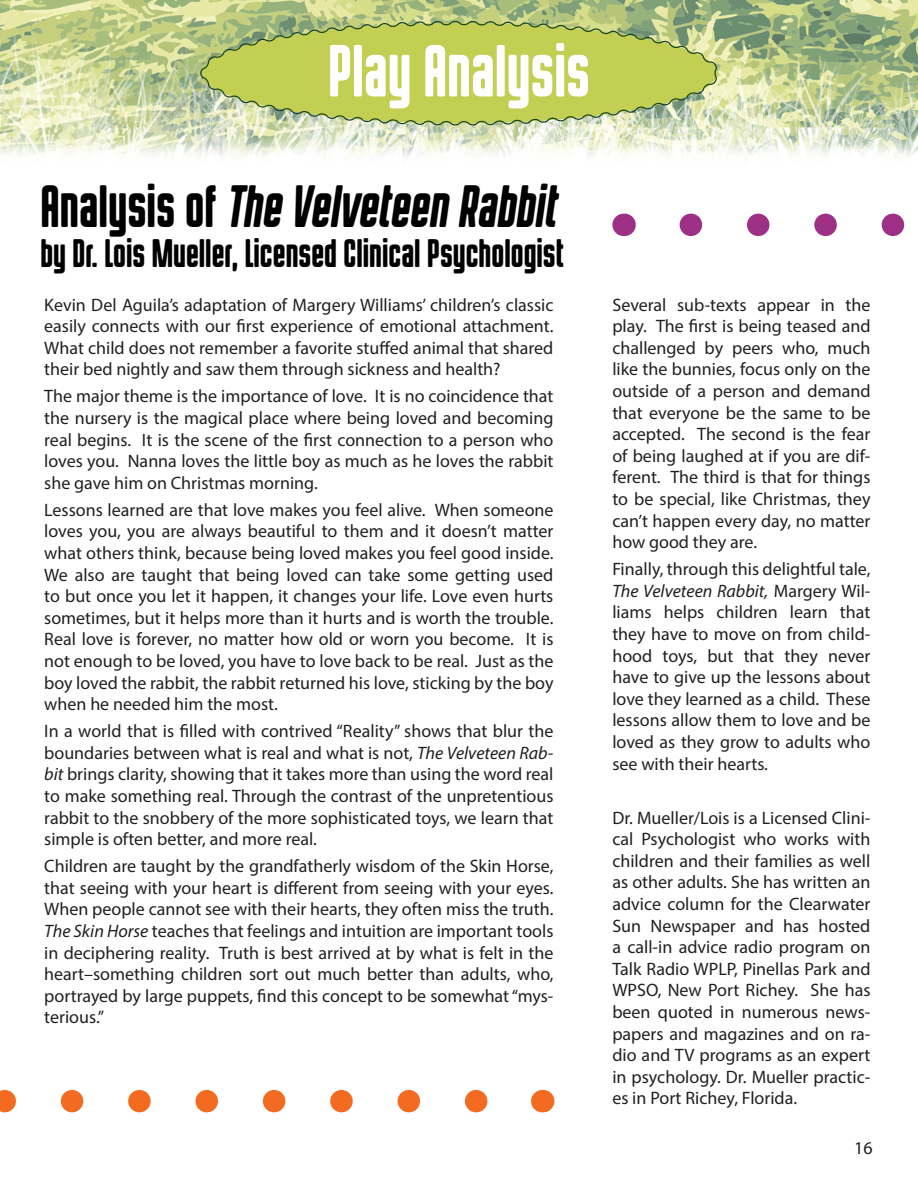
<style>
.page{position:relative;width:918px;height:1188px;background:#fff}
.page>*{position:absolute;margin:0;border:0;box-sizing:border-box;transform-origin:0 0}
.t1{font:55.5px "Hermano Alto Round";color:#fff}
.t2{font:45px "Hermano Alto Round";color:#000}
.t3{font:30px "Hermano Alto Round";color:#000}
.t4{font:18px/21.6px "Myriad Pro";color:#231f20;text-align:justify}
.s1{font-style:italic}
</style>
<div class="page">
<img style="left:0;top:0;width:918px;height:157px">
<svg style="left:200px;top:19px;width:517px;height:108px"></svg>
<svg style="left:0;top:1090px;width:488px;height:22px"></svg>
<svg style="left:542px;top:1090px;width:1px;height:22px"></svg>
<svg style="left:624px;top:214px;width:1px;height:22px"></svg>
<svg style="left:691px;top:214px;width:214px;height:22px"></svg>
<p class="t1" style="left:328px;top:45px;width:263px">Play Analysis</p>
<p class="t2" style="left:40px;top:185px;width:528px">A n a l y s i s o f TheVelveteenRabbit</p>
<p class="t3" style="left:40px;top:239px;width:525px">by Dr. Lois Mueller, Licensed Clinical Psychologist</p>
<p class="t4" style="left:44px;top:293px;width:511px">Kevin Del Aguila’s adaptation of Margery Williams’ children’s classic easily connects with our first experience of emotional attachment.<br>What child does not remember a favorite stuffed animal that shared their bed nightly and saw them through sickness and health?</p>
<p class="t4" style="left:44px;top:385px;width:511px">The major theme is the importance of love. It is no coincidence that the nursery is the magical place where being loved and becoming real begins. It is the scene of the first connection to a person who loves you. Nanna loves the little boy as much as he loves the rabbit she gave him on Christmas morning.</p>
<p class="t4" style="left:44px;top:499px;width:511px">Lessons learned are that love makes you feel alive. When someone loves you, you are always beautiful to them and it doesn’t matter what others think, because being loved makes you feel good inside.<br>We also are taught that being loved can take some getting used to but once you let it happen, it changes your life. Love even hurts sometimes, but it helps more than it hurts and is worth the trouble.<br>Real love is forever, no matter how old or worn you become. It is not enough to be loved, you have to love back to be real. Just as the boy loved the rabbit, the rabbit returned his love, sticking by the boy when he needed him the most.</p>
<p class="t4" style="left:44px;top:720px;width:511px">In a world that is filled with contrived “Reality” shows that blur the boundaries between what is real and what is not, <span class="s1">The Velveteen Rab&shy;bit</span> brings clarity, showing that it takes more than using the word real to make something real. Through the contrast of the unpretentious rabbit to the snobbery of the more sophisticated toys, we learn that simple is often better, and more real.</p>
<p class="t4" style="left:44px;top:855px;width:511px">Children are taught by the grandfatherly wisdom of the Skin Horse, that seeing with your heart is different from seeing with your eyes.<br>When people cannot see with their hearts, they often miss the truth.<br><span class="s1">The Skin Horse</span> teaches that feelings and intuition are important tools in deciphering reality. Truth is best arrived at by what is felt in the heart–something children sort out much better than adults, who, portrayed by large puppets, find this concept to be somewhat “mys&shy;terious.”</p>
<p class="t4" style="left:612px;top:293px;width:260px">Several sub-texts appear in the play. The first is being teased and challenged by peers who, much like the bunnies, focus only on the outside of a person and demand that everyone be the same to be accepted. The second is the fear of being laughed at if you are dif&shy;ferent. The third is that for things to be special, like Christmas, they can’t happen every day, no matter how good they are.</p>
<p class="t4" style="left:612px;top:558px;width:260px">Finally, through this delightful tale, <span class="s1">The Velveteen Rabbit,</span> Margery Wil&shy;liams helps children learn that they have to move on from child&shy;hood toys, but that they never have to give up the lessons about love they learned as a child. These lessons allow them to love and be loved as they grow to adults who see with their hearts.</p>
<p class="t4" style="left:612px;top:806px;width:260px">Dr. Mueller/Lois is a Licensed Clini&shy;cal Psychologist who works with children and their families as well as other adults. She has written an advice column for the Clearwater Sun Newspaper and has hosted a call-in advice radio program on Talk Radio WPLP, Pinellas Park and WPSO, New Port Richey. She has been quoted in numerous news&shy;papers and magazines and on ra&shy;dio and TV programs as an expert in psychology. Dr. Mueller practic&shy;es in Port Richey, Florida.</p>
<p class="t4" style="left:854px;top:1137px;width:20px">16</p>
</div>
